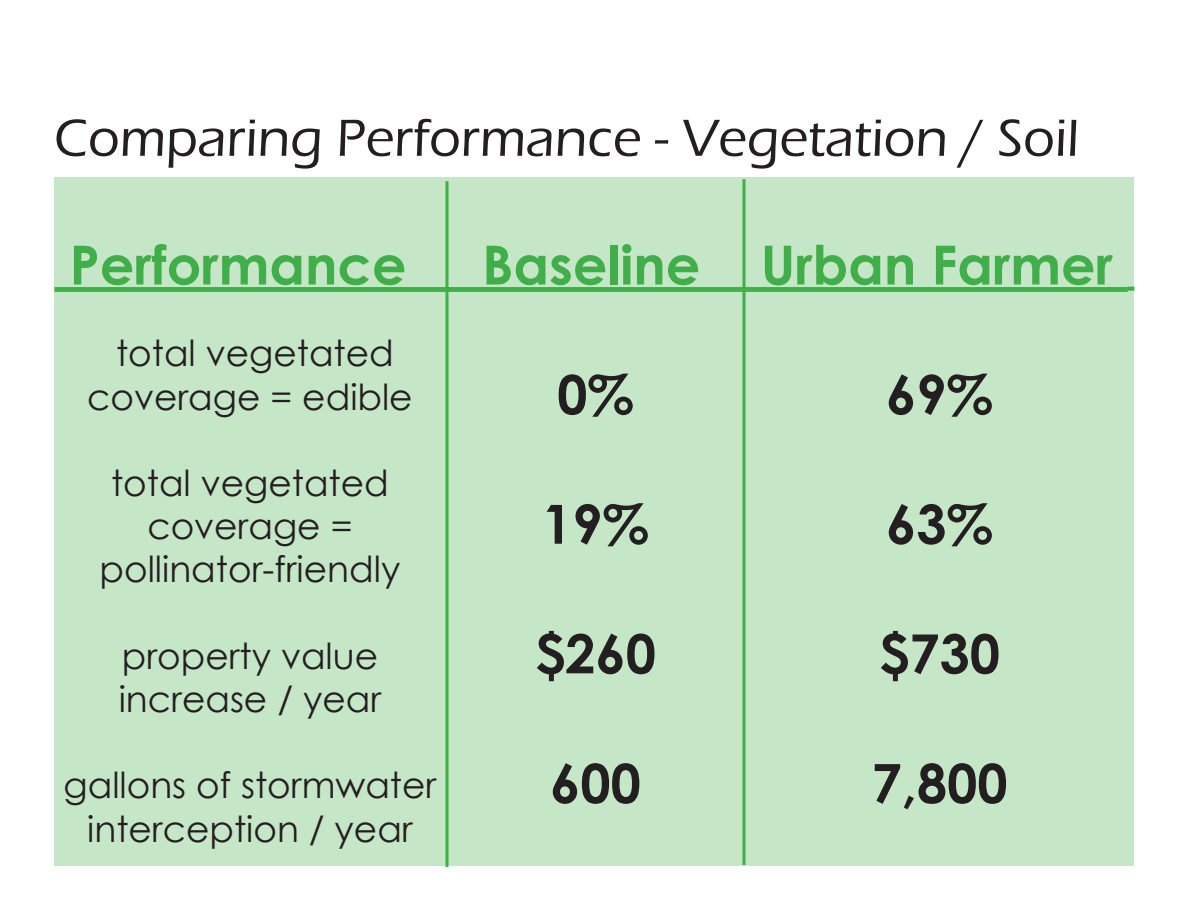
<style>
.page{position:relative;width:1188px;height:918px;background:#fff}
.page>*{position:absolute;margin:0;border:0;box-sizing:border-box;transform-origin:0 0}
.t1{font:500 54px "Eras ITC";color:#231f20}
.t2{font:700 54px "Century Gothic";color:#40ae49}
.t3{font:700 54px "Century Gothic";color:#231f20}
.t4{font:36px/43.2px "Century Gothic";color:#231f20;text-align:center}
</style>
<div class="page">
<div style="left:54px;top:177px;width:1080px;height:688px;background:#c6e6c8"></div>
<div style="left:54px;top:287px;width:1074px;height:5px;background:#40ae49"></div>
<svg style="left:1128px;top:287px;width:6px;height:4px"></svg>
<hr style="left:446px;top:181px;width:2px;height:686px;background:#40ae49">
<svg style="left:742px;top:179px;width:4px;height:686px;background:#60bb68"></svg>
<h1 class="t1" style="left:54px;top:108px;width:1027px">Comparing Performance - Vegetation / Soil</h1>
<h1 class="t2" style="left:70px;top:224px;width:338px">Performance</h1>
<h1 class="t2" style="left:482px;top:224px;width:632px">Baseline Urban Farmer</h1>
<p class="t4" style="left:87px;top:331px;width:327px">total vegetated coverage = edible</p>
<p class="t4" style="left:100px;top:461px;width:302px">total vegetated coverage = pollinator-friendly</p>
<p class="t4" style="left:119px;top:634px;width:264px;text-align:left">property value increase / year</p>
<p class="t4" style="left:64px;top:763px;width:374px">gallons of stormwater interception / year</p>
<h1 class="t3" style="left:557px;top:354px;width:78px">0%</h1>
<h1 class="t3" style="left:542px;top:483px;width:108px">19%</h1>
<h1 class="t3" style="left:535px;top:613px;width:122px">$260</h1>
<h1 class="t3" style="left:550px;top:742px;width:92px">600</h1>
<h1 class="t3" style="left:886px;top:354px;width:108px">69%</h1>
<h1 class="t3" style="left:886px;top:483px;width:108px">63%</h1>
<h1 class="t3" style="left:879px;top:613px;width:122px">$730</h1>
<h1 class="t3" style="left:871px;top:742px;width:138px">7,800</h1>
</div>
